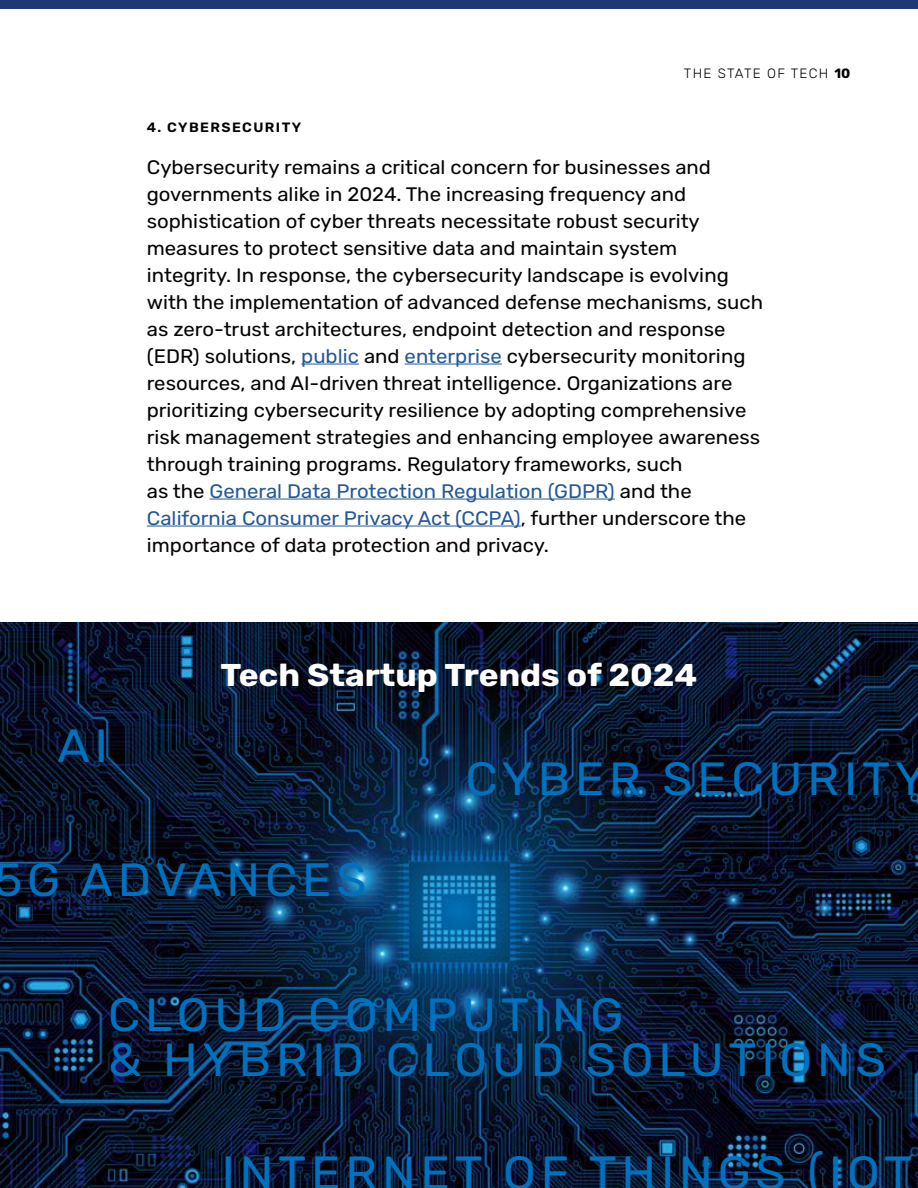
<style>
.page{position:relative;width:918px;height:1188px;background:#fff}
.page>*{position:absolute;margin:0;border:0;box-sizing:border-box;transform-origin:0 0}
.t1{font:46.5px/45px "Rubik";letter-spacing:.1em;color:#0071bf;scale:1.04 1}
.t2{font:700 31.5px "Rubik";color:#fff;scale:1.06 1}
.t3{font:19.5px/27px "Rubik";color:#030404;scale:1.04 1}
.t4{font:300 13.5px "Rubik";letter-spacing:.1em;color:#000}
.t5{font:600 13.5px "Rubik";letter-spacing:.1em;color:#030404;scale:1.04 1}
.s1{font-weight:700}
.s2{color:#245897}
</style>
<div class="page">
<hr style="left:301px;top:364px;width:58px;height:1px;background:#245897">
<hr style="left:405px;top:364px;width:97px;height:1px;background:#245897">
<hr style="left:210px;top:499px;width:405px;height:1px;background:#245897">
<hr style="left:147px;top:526px;width:374px;height:1px;background:#245897">
<div style="left:0;top:0;width:918px;height:8px;background:#1f3875"></div>
<img style="left:0;top:623px;width:918px;height:565px">
<p class="t4" style="left:684px;top:66px;width:168px">THE STATE OF TECH <span class="s1">10</span></p>
<p class="t5" style="left:147px;top:120px;width:150px">4. CYBERSECURITY</p>
<p class="t3" style="left:147px;top:154px;width:594px">Cybersecurity remains a critical concern for businesses and governments alike in 2024. The increasing frequency and sophistication of cyber threats necessitate robust security measures to protect sensitive data and maintain system integrity. In response, the cybersecurity landscape is evolving with the implementation of advanced defense mechanisms, such as zero-trust architectures, endpoint detection and response (EDR) solutions, <span class="s2">public</span> and <span class="s2">enterprise</span> cybersecurity monitoring resources, and AI-driven threat intelligence. Organizations are prioritizing cybersecurity resilience by adopting comprehensive risk management strategies and enhancing employee awareness through training programs. Regulatory frameworks, such<br>as the <span class="s2">General Data Protection Regulation (GDPR)</span> and the <span class="s2">California Consumer Privacy Act (CCPA)</span>, further underscore the importance of data protection and privacy.</p>
<h1 class="t1" style="left:57px;top:724px;width:50px">AI</h1>
<h2 class="t2" style="left:221px;top:657px;width:451px">Tech Startup Trends of 2024</h2>
<h1 class="t1" style="left:465px;top:757px;width:445px">CYBER SECURITY</h1>
<h1 class="t1" style="left:-7px;top:859px;width:360px">5G ADVANCES</h1>
<h1 class="t1" style="left:108px;top:994px;width:750px">CLOUD COMPUTING<br>&amp; HYBRID CLOUD SOLUTIONS</h1>
<h1 class="t1" style="left:222px;top:1152px;width:665px">INTERNET OF THINGS (IOT</h1>
</div>
